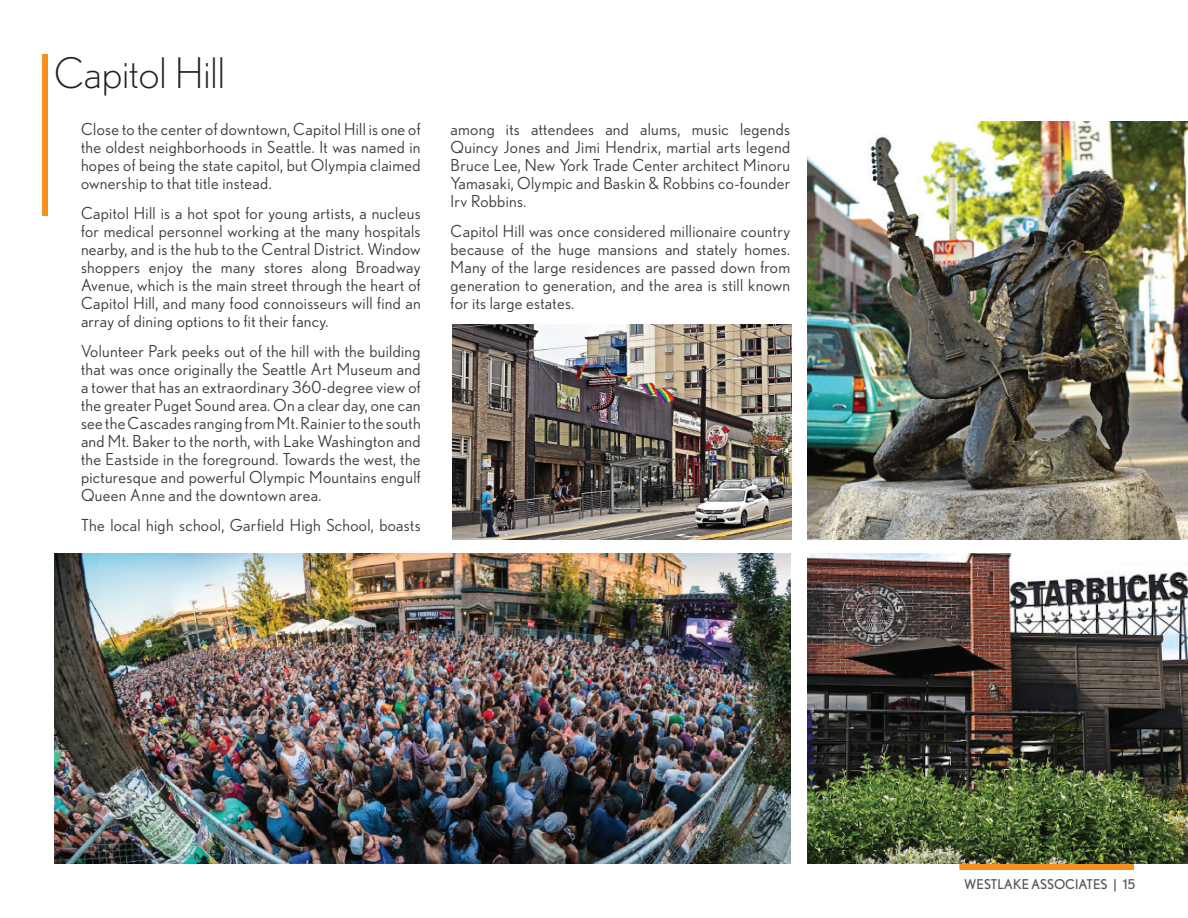
<style>
.page{position:relative;width:1188px;height:918px;background:#fff}
.page>*{position:absolute;margin:0;border:0;box-sizing:border-box;transform-origin:0 0}
.t1{font:300 42px "Nobel";color:#231f20}
.t2{font:16.5px/18px "Nobel";letter-spacing:.02em;color:#3d3d3d;text-align:justify}
.t3{font:13.5px "Nobel";color:#57585a}
</style>
<div class="page">
<div style="left:42px;top:54px;width:6px;height:162px;background:#f68f1e"></div>
<div style="left:959px;top:864px;width:175px;height:6px;background:#f68f1e"></div>
<img style="left:54px;top:554px;width:736px;height:310px">
<img style="left:807px;top:554px;width:381px;height:310px">
<img style="left:452px;top:324px;width:339px;height:216px">
<img style="left:807px;top:122px;width:381px;height:418px">
<h1 class="t1" style="left:54px;top:49px;width:172px">Capitol Hill</h1>
<p class="t2" style="left:81px;top:120px;width:341px">Close to the center of downtown, Capitol Hill is one of the oldest neighborhoods in Seattle. It was named in hopes of being the state capitol, but Olympia claimed ownership to that title instead.</p>
<p class="t2" style="left:81px;top:204px;width:341px">Capitol Hill is a hot spot for young artists, a nucleus for medical personnel working at the many hospitals nearby, and is the hub to the Central District. Window shoppers enjoy the many stores along Broadway Avenue, which is the main street through the heart of Capitol Hill, and many food connoisseurs will find an array of dining options to fit their fancy.</p>
<p class="t2" style="left:81px;top:342px;width:341px">Volunteer Park peeks out of the hill with the building that was once originally the Seattle Art Museum and a tower that has an extraordinary 360-degree view of the greater Puget Sound area. On a clear day, one can see the Cascades ranging from Mt. Rainier to the south and Mt. Baker to the north, with Lake Washington and the Eastside in the foreground. Towards the west, the picturesque and powerful Olympic Mountains engulf Queen Anne and the downtown area.</p>
<p class="t2" style="left:81px;top:516px;width:341px">The local high school, Garfield High School, boasts</p>
<p class="t2" style="left:451px;top:120px;width:341px">among its attendees and alums, music legends Quincy Jones and Jimi Hendrix, martial arts legend Bruce Lee, New York Trade Center architect Minoru Yamasaki, Olympic and Baskin &amp; Robbins co-founder Irv Robbins.</p>
<p class="t2" style="left:451px;top:222px;width:341px">Capitol Hill was once considered millionaire country because of the huge mansions and stately homes.<br>Many of the large residences are passed down from generation to generation, and the area is still known for its large estates.</p>
<p class="t3" style="left:964px;top:877px;width:173px">WESTLAKE ASSOCIATES | 15</p>
</div>
